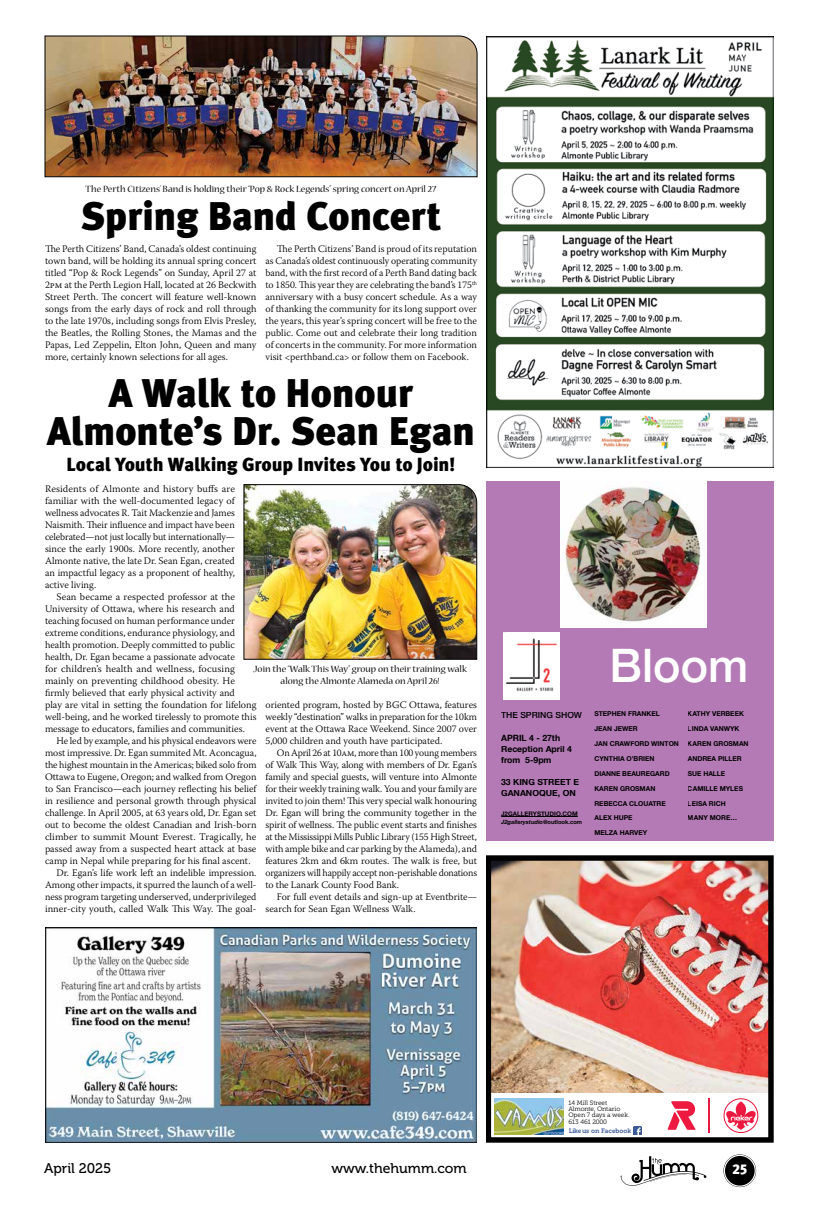
<style>
.page{position:relative;width:819px;height:1224px;background:#fff}
.page>*{position:absolute;margin:0;border:0;box-sizing:border-box;transform-origin:0 0}
.t1{font:500 46.2px "Helvetica Neue";color:#fff}
.t2{font:900 40px/38px "Meta Pro";letter-spacing:-.015em;color:#000;text-align:center}
.t3{font:900 19px "Meta Pro";letter-spacing:-.01em;color:#000}
.t4{font:14px "Museo 500";color:#000}
.t5{font:900 14px "Meta Pro";color:#fff}
.t6{font:300 10px/12px "Warnock Pro";color:#000;text-align:justify}
.t7{font:10px/12px "Nueva Std";color:#000;text-align:center}
.t8{font:700 8.7px/11.1px "Helvetica Neue";color:#000}
.t9{font:500 8.7px "Helvetica Neue";color:#000}
.t10{font:700 6.7px "Helvetica Neue";color:#000}
.t11{font:6.4px/6.4px "Museo Slab 300";letter-spacing:-.005em;color:#000}
.t12{font:6.4px "Museo Slab 700";color:#3b5a9b}
.t13{font:700 6.3px "Helvetica Neue";color:#000}
.t14{font:italic 700 5.8px "Helvetica Neue";color:#000}
.s1{font-style:normal}
</style>
<div class="page">
<img style="left:45px;top:927px;width:432px;height:216px">
<img style="left:486px;top:36px;width:288px;height:432px">
<div style="left:486px;top:482px;width:288px;height:360px;background:#b37ab5"></div>
<hr style="left:501px;top:816px;width:77px;height:1px;background:#000">
<img style="left:503px;top:633px;width:57px;height:67px">
<img style="left:560px;top:482px;width:146px;height:145px">
<img style="left:492px;top:861px;width:276px;height:232px">
<div style="left:486px;top:855px;width:288px;height:288px;border:5px solid #000"></div>
<img style="left:495px;top:1098px;width:69px;height:37px">
<svg style="left:633px;top:1126px;width:8px;height:8px"></svg>
<svg style="left:722px;top:1097px;width:37px;height:37px"></svg>
<svg style="left:724px;top:1098px;width:34px;height:35px"></svg>
<hr style="left:709px;top:1098px;width:1px;height:35px;background:#ed1941">
<svg style="left:668px;top:1101px;width:28px;height:29px"></svg>
<svg style="left:724px;top:1154px;width:32px;height:33px"></svg>
<svg style="left:724px;top:1155px;width:32px;height:32px"></svg>
<div style="left:725px;top:1156px;width:30px;height:30px;background:#000;border-radius:50%"></div>
<svg style="left:621px;top:1156px;width:85px;height:30px"></svg>
<img style="left:44px;top:36px;width:434px;height:141px">
<img style="left:243px;top:484px;width:234px;height:176px">
<p class="t7" style="left:86px;top:183px;width:352px">The Perth Citizens’ Band is holding their “Pop &amp; Rock Legends” spring concert on April 27</p>
<h2 class="t2" style="left:81px;top:196px;width:362px">Spring Band Concert</h2>
<p class="t6" style="left:266px;top:243px;width:213px;text-indent:11px">The Perth Citizens’ Band is proud of its reputation as Canada’s oldest continuously operating community band, with the first record of a Perth Band dating back to 1850. This year they are celebrating the band’s 175<sup>th </sup>anniversary with a busy concert schedule. As a way of thanking the community for its long support over the years, this year’s spring concert will be free to the public. Come out and celebrate their long tradition of concerts in the community. For more information visit &lt;perthband.ca&gt; or follow them on Facebook.</p>
<p class="t6" style="left:45px;top:243px;width:213px">The Perth Citizens’ Band, Canada’s oldest continuing town band, will be holding its annual spring concert titled “Pop &amp; Rock Legends” on Sunday, April 27 at 2pm at the Perth Legion Hall, located at 26 Beckwith Street Perth. The concert will feature well-known songs from the early days of rock and roll through to the late 1970s, including songs from Elvis Presley, the Beatles, the Rolling Stones, the Mamas and the Papas, Led Zeppelin, Elton John, Queen and many more, certainly known selections for all ages.</p>
<h2 class="t2" style="left:47px;top:373px;width:430px">A Walk to Honour<br>Almonte’s Dr. Sean Egan</h2>
<h3 class="t3" style="left:66px;top:450px;width:391px">Local Youth Walking Group Invites You to Join!</h3>
<p class="t6" style="left:45px;top:483px;width:192px">Residents of Almonte and history buffs are familiar with the well-documented legacy of wellness advocates R. Tait Mackenzie and James Naismith. Their influence and impact have been celebrated—not just locally but internationally— since the early 1900s. More recently, another Almonte native, the late Dr. Sean Egan, created an impactful legacy as a proponent of healthy, active living.</p>
<p class="t6" style="left:45px;top:591px;width:213px;text-align:left;text-indent:11px">Sean became a respected professor at the University of Ottawa, where his research and teaching focused on human performance under extreme conditions, endurance physiology, and health promotion. Deeply committed to public health, Dr. Egan became a passionate advocate<br>for children’s health and wellness, focusing mainly on preventing childhood obesity. He firmly believed that early physical activity and<br>play are vital in setting the foundation for lifelong well-being, and he worked tirelessly to promote this message to educators, families and communities.</p>
<p class="t6" style="left:56px;top:735px;width:202px">He led by example, and his physical endeavors were</p>
<p class="t6" style="left:45px;top:747px;width:213px">most impressive. Dr. Egan summited Mt. Aconcagua,</p>
<p class="t6" style="left:45px;top:759px;width:213px">the highest mountain in the Americas; biked solo from</p>
<p class="t6" style="left:45px;top:771px;width:213px">Ottawa to Eugene, Oregon; and walked from Oregon</p>
<p class="t6" style="left:45px;top:783px;width:213px">to San Francisco—each journey reflecting his belief</p>
<p class="t6" style="left:45px;top:795px;width:213px">in resilience and personal growth through physical</p>
<p class="t6" style="left:45px;top:807px;width:213px">challenge. In April 2005, at 63 years old, Dr. Egan set</p>
<p class="t6" style="left:45px;top:819px;width:213px">out to become the oldest Canadian and Irish-born</p>
<p class="t6" style="left:45px;top:831px;width:213px">climber to summit Mount Everest. Tragically, he</p>
<p class="t6" style="left:45px;top:843px;width:213px">passed away from a suspected heart attack at base</p>
<p class="t6" style="left:45px;top:855px;width:207px">camp in Nepal while preparing for his final ascent.</p>
<p class="t6" style="left:56px;top:867px;width:202px">Dr. Egan’s life work left an indelible impression.</p>
<p class="t6" style="left:45px;top:879px;width:213px">Among other impacts, it spurred the launch of a well-</p>
<p class="t6" style="left:45px;top:891px;width:213px">ness program targeting underserved, underprivileged</p>
<p class="t6" style="left:45px;top:903px;width:213px">inner-city youth, called Walk This Way. The goal-</p>
<p class="t7" style="left:254px;top:663px;width:215px">Join the “Walk This Way” group on their training walk along the Almonte Alameda on April 26!</p>
<p class="t6" style="left:266px;top:699px;width:213px">oriented program, hosted by BGC Ottawa, features weekly “destination” walks in preparation for the 10km event at the Ottawa Race Weekend. Since 2007 over 5,000 children and youth have participated.</p>
<p class="t6" style="left:266px;top:747px;width:213px;text-indent:11px">On April 26 at 10am, more than 100 young members of Walk This Way, along with members of Dr. Egan’s family and special guests, will venture into Almonte for their weekly training walk. You and your family are invited to join them! This very special walk honouring Dr. Egan will bring the community together in the spirit of wellness. The public event starts and finishes at the Mississippi Mills Public Library (155 High Street, with ample bike and car parking by the Alameda), and features 2km and 6km routes. The walk is free, but organizers will happily accept non-perishable donations to the Lanark County Food Bank.</p>
<p class="t6" style="left:266px;top:891px;width:213px;text-indent:11px">For full event details and sign-up at Eventbrite— search for Sean Egan Wellness Walk.</p>
<p class="t9" style="left:501px;top:708px;width:82px">THE SPRING SHOW</p>
<p class="t8" style="left:501px;top:733px;width:72px">APRIL 4 - 27th<br>Reception April 4 from 5-9pm</p>
<p class="t8" style="left:501px;top:777px;width:79px">33 KING STREET E<br>GANANOQUE, ON</p>
<p class="t13" style="left:501px;top:809px;width:78px">J2GALLERYSTUDIO.COM</p>
<p class="t14" style="left:501px;top:817px;width:83px">J2gallerystudio<span class="s1">@outlook.com</span></p>
<h1 class="t1" style="left:610px;top:628px;width:140px">Bloom</h1>
<p class="t10" style="left:594px;top:708px;width:67px">STEPHEN FRANKEL</p>
<p class="t10" style="left:594px;top:723px;width:45px">JEAN JEWER</p>
<p class="t10" style="left:594px;top:738px;width:86px">JAN CRAWFORD WINTON</p>
<p class="t10" style="left:594px;top:753px;width:62px">CYNTHIA O’BRIEN</p>
<p class="t10" style="left:594px;top:768px;width:77px">DIANNE BEAUREGARD</p>
<p class="t10" style="left:594px;top:783px;width:62px">KAREN GROSMAN</p>
<p class="t10" style="left:594px;top:798px;width:73px">REBECCA CLOUATRE</p>
<p class="t10" style="left:594px;top:813px;width:40px">ALEX HUPE</p>
<p class="t10" style="left:594px;top:828px;width:54px">MELZA HARVEY</p>
<p class="t10" style="left:688px;top:708px;width:58px">KATHY VERBEEK</p>
<p class="t10" style="left:688px;top:723px;width:53px">LINDA VANWYK</p>
<p class="t10" style="left:688px;top:738px;width:62px">KAREN GROSMAN</p>
<p class="t10" style="left:688px;top:753px;width:55px">ANDREA PILLER</p>
<p class="t10" style="left:688px;top:768px;width:39px">SUE HALLE</p>
<p class="t10" style="left:688px;top:783px;width:57px">CAMILLE MYLES</p>
<p class="t10" style="left:688px;top:798px;width:40px">LEISA RICH</p>
<p class="t10" style="left:688px;top:813px;width:51px">MANY MORE…</p>
<p class="t11" style="left:569px;top:1099px;width:63px">14 Mill Street<br>Almonte, Ontario<br>Open 7 days a week.<br>613 461 2000</p>
<p class="t12" style="left:569px;top:1127px;width:64px">Like us on Facebook</p>
<h3 class="t4" style="left:44px;top:1160px;width:69px">April 2025</h3>
<h3 class="t4" style="left:331px;top:1160px;width:137px">www.thehumm.com</h3>
<h3 class="t5" style="left:732px;top:1158px;width:17px">25</h3>
</div>
